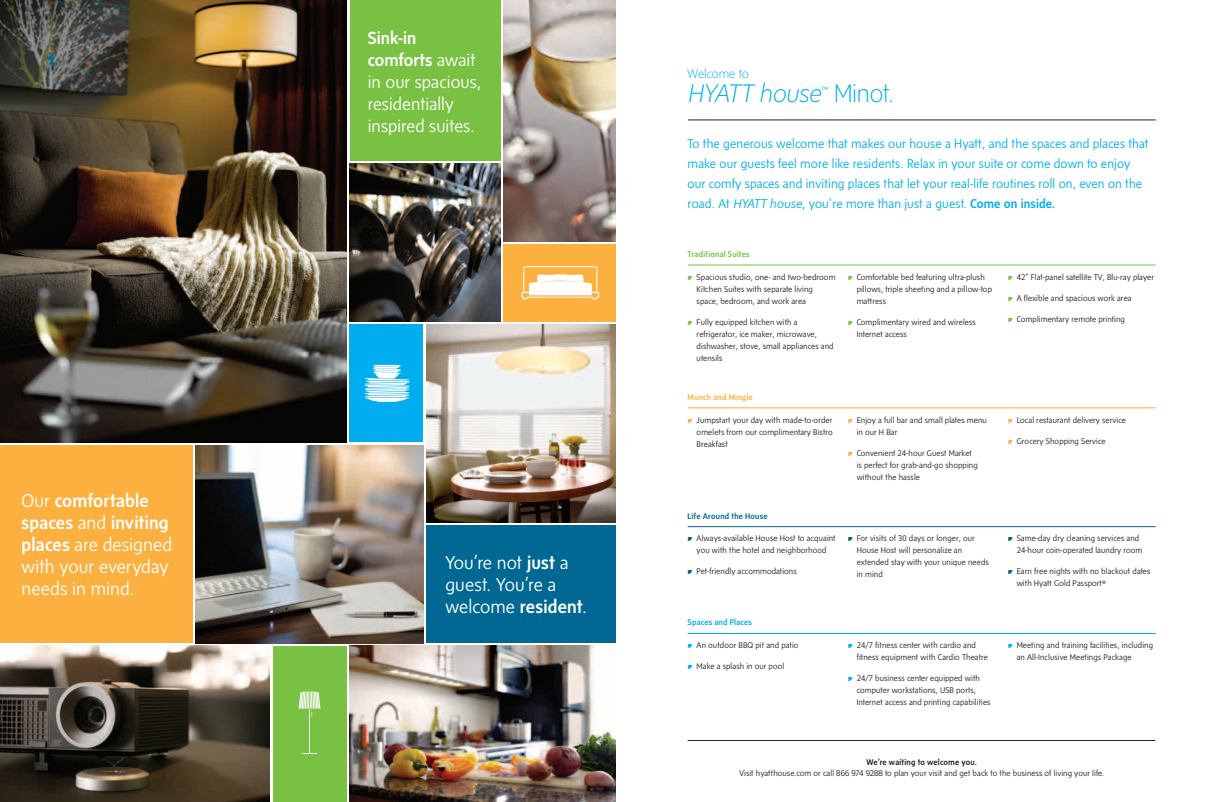
<style>
.page{position:relative;width:1227px;height:802px;background:#fff}
.page>*{position:absolute;margin:0;border:0;box-sizing:border-box;transform-origin:0 0}
.Welcome{font:italic 200 26px "Sense";color:#00aeef}
.t1{font:300 18.9px/22px "Sense";letter-spacing:.005em;color:#fff}
.t2{font:300 18px/22px "Sense";letter-spacing:.005em;color:#fff}
.Welcome_Statement{font:300 13px/20px "Sense";letter-spacing:.01em;color:#00aeef}
.Welcome-2{font:200 13px "Sense";letter-spacing:.005em;color:#00aeef}
.Body__green{font:300 8.5px/12px "Sense";letter-spacing:.01em;color:#231f20}
.Body__dk_blue{font:300 8.5px/12px "Sense";letter-spacing:.01em;color:#231f20}
.Body__cyan{font:300 8.5px/12px "Sense";letter-spacing:.01em;color:#231f20}
.Body__orange{font:300 8.5px/12px "Sense";letter-spacing:.01em;color:#231f20}
.t3{font:500 8.5px "Sense";letter-spacing:.025em;color:#231f20}
.Subhead__dk_blue{font:500 8.5px "Sense";letter-spacing:.025em;color:#006893}
.Subhead__green{font:500 8.5px "Sense";letter-spacing:.025em;color:#79c142}
.Subhead__cyan{font:500 8.5px "Sense";letter-spacing:.025em;color:#00aeef}
.Subhead__orange{font:500 8.5px "Sense";letter-spacing:.025em;color:#fbb03f}
.s1{font-weight:500}
.s2{font-style:normal}
.s3{font-style:italic}
.s4{font-family:"Sense Extras";font-weight:400;font-size:9.5px;color:#79c142}
.s5{font-family:"Sense Extras";font-weight:400;font-size:9.5px;color:#fbb03f}
.s6{font-family:"Sense Extras";font-weight:400;font-size:9.5px;color:#005e82}
.s7{font-family:"Sense Extras";font-weight:400;font-size:9.5px;color:#00aeef}
</style>
<div class="page">
<div style="left:503px;top:244px;width:113px;height:78px;background:#fbb03f"></div>
<div style="left:350px;top:0;width:150px;height:161px;background:#79c142"></div>
<div style="left:0;top:445px;width:193px;height:198px;background:#fbb03f"></div>
<div style="left:426px;top:525px;width:190px;height:118px;background:#006893"></div>
<div style="left:273px;top:646px;width:74px;height:156px;background:#79c142"></div>
<svg style="left:521px;top:266px;width:78px;height:34px"></svg>
<hr style="left:529px;top:292px;width:62px;height:3px;background:#fff">
<svg style="left:299px;top:691px;width:21px;height:63px"></svg>
<div style="left:349px;top:324px;width:74px;height:118px;background:#00aeef"></div>
<svg style="left:365px;top:365px;width:45px;height:37px"></svg>
<img style="left:196px;top:445px;width:227px;height:198px">
<img style="left:503px;top:0;width:113px;height:241px">
<img style="left:0;top:646px;width:270px;height:156px">
<hr style="left:688px;top:740px;width:467px;height:1px;background:#231f20">
<hr style="left:688px;top:120px;width:468px;height:1px;background:#231f20">
<img style="left:349px;top:646px;width:267px;height:156px">
<img style="left:426px;top:324px;width:190px;height:198px">
<img style="left:349px;top:164px;width:151px;height:158px">
<img style="left:0;top:0;width:347px;height:442px">
<hr style="left:688px;top:265px;width:468px;height:1px;background:#79c142">
<hr style="left:688px;top:408px;width:468px;height:1px;background:#fbb03f">
<hr style="left:688px;top:526px;width:468px;height:1px;background:#006893">
<hr style="left:688px;top:633px;width:468px;height:1px;background:#00aeef">
<svg style="left:0;top:799px;width:4px;height:3px"></svg>
<p class="t1" style="left:22px;top:489px;width:152px">Our <span class="s1">comfortable spaces</span> and <span class="s1">inviting places</span> are designed with your everyday needs in mind.</p>
<p class="t2" style="left:368px;top:26px;width:115px"><span class="s1">Sink-in comforts</span> await in our spacious, residentially inspired suites.</p>
<p class="t1" style="left:445px;top:551px;width:143px">You’re not <span class="s1">just</span> a guest. You’re a welcome <span class="s1">resident</span>.</p>
<p class="Welcome-2" style="left:688px;top:66px;width:63px">Welcome to</p>
<p class="Welcome" style="left:688px;top:79px;width:208px">HYATT house<sup>™</sup> <span class="s2">Minot.</span></p>
<p class="Welcome_Statement" style="left:688px;top:133px;width:462px">To the generous welcome that makes our house a Hyatt, and the spaces and places that make our guests feel more like residents. Relax in your suite or come down to enjoy our comfy spaces and inviting places that let your real-life routines roll on, even on the road. At <span class="s3">HYATT house</span>, you’re more than just a guest. <span class="s1">Come on inside.</span></p>
<p class="Subhead__green" style="left:688px;top:249px;width:64px">Traditional Suites</p>
<p class="Body__green" style="left:697px;top:271px;width:140px;text-indent:-9px"><span class="s4">•</span> Spacious studio, one- and two-bedroom<br>Kitchen Suites with separate living space, bedroom, and work area</p>
<p class="Body__green" style="left:697px;top:316px;width:139px;text-indent:-9px"><span class="s4">•</span> Fully equipped kitchen with a refrigerator, ice maker, microwave, dishwasher, stove, small appliances and utensils</p>
<p class="Body__green" style="left:857px;top:271px;width:137px;text-indent:-9px"><span class="s4">•</span> Comfortable bed featuring ultra-plush pillows, triple sheeting and a pillow-top mattress</p>
<p class="Body__green" style="left:857px;top:316px;width:121px;text-indent:-9px"><span class="s4">•</span> Complimentary wired and wireless<br>Internet access</p>
<p class="Subhead__orange" style="left:688px;top:392px;width:67px">Munch and Mingle</p>
<p class="Body__orange" style="left:697px;top:413px;width:138px;text-align:justify;text-indent:-9px"><span class="s5">•</span> Jumpstart your day with made-to-order omelets from our complimentary Bistro Breakfast</p>
<p class="Body__orange" style="left:857px;top:413px;width:132px;text-indent:-9px"><span class="s5">•</span> Enjoy a full bar and small plates menu in our H Bar</p>
<p class="Body__orange" style="left:857px;top:446px;width:123px;text-indent:-9px"><span class="s5">•</span> Convenient 24-hour Guest Market is perfect for grab-and-go shopping without the hassle</p>
<p class="Body__green" style="left:1008px;top:271px;width:148px"><span class="s4">•</span> 42” Flat-panel satellite TV, Blu-ray player</p>
<p class="Body__green" style="left:1008px;top:292px;width:125px"><span class="s4">•</span> A flexible and spacious work area</p>
<p class="Body__green" style="left:1008px;top:313px;width:119px"><span class="s4">•</span> Complimentary remote printing</p>
<p class="Body__orange" style="left:1008px;top:413px;width:120px"><span class="s5">•</span> Local restaurant delivery service</p>
<p class="Body__orange" style="left:1008px;top:434px;width:99px"><span class="s5">•</span> Grocery Shopping Service</p>
<p class="Subhead__dk_blue" style="left:688px;top:511px;width:82px">Life Around the House</p>
<p class="Body__dk_blue" style="left:688px;top:532px;width:149px;text-align:center"><span class="s6">•</span> Always-available House Host to acquaint you with the hotel and neighborhood</p>
<p class="Body__dk_blue" style="left:688px;top:565px;width:111px"><span class="s6">•</span> Pet-friendly accommodations</p>
<p class="Subhead__cyan" style="left:688px;top:618px;width:66px">Spaces and Places</p>
<p class="Body__cyan" style="left:688px;top:639px;width:112px"><span class="s7">•</span> An outdoor BBQ pit and patio</p>
<p class="Body__cyan" style="left:688px;top:660px;width:98px"><span class="s7">•</span> Make a splash in our pool</p>
<p class="Body__dk_blue" style="left:857px;top:532px;width:134px;text-indent:-9px"><span class="s6">•</span> For visits of 30 days or longer, our<br>House Host will personalize an extended stay with your unique needs in mind</p>
<p class="Body__dk_blue" style="left:1017px;top:532px;width:127px;text-indent:-9px"><span class="s6">•</span> Same-day dry cleaning services and<br>24-hour coin-operated laundry room</p>
<p class="Body__dk_blue" style="left:1017px;top:565px;width:135px;text-indent:-9px"><span class="s6">•</span> Earn free nights with no blackout dates with Hyatt Gold Passport<sup>®</sup></p>
<p class="Body__cyan" style="left:857px;top:639px;width:133px;text-indent:-9px"><span class="s7">•</span> 24/7 fitness center with cardio and fitness equipment with Cardio Theatre</p>
<p class="Body__cyan" style="left:857px;top:672px;width:135px;text-indent:-9px"><span class="s7">•</span> 24/7 business center equipped with computer workstations, USB ports,<br>Internet access and printing capabilities</p>
<p class="Body__cyan" style="left:1017px;top:639px;width:138px;text-indent:-9px"><span class="s7">•</span> Meeting and training facilities, including an All-Inclusive Meetings Package</p>
<p class="t3" style="left:866px;top:757px;width:112px">We’re waiting to welcome you.</p>
<p class="Body__green" style="left:739px;top:767px;width:366px">Visit hyatthouse.com or call 866 974 9288 to plan your visit and get back to the business of living your life.</p>
</div>
